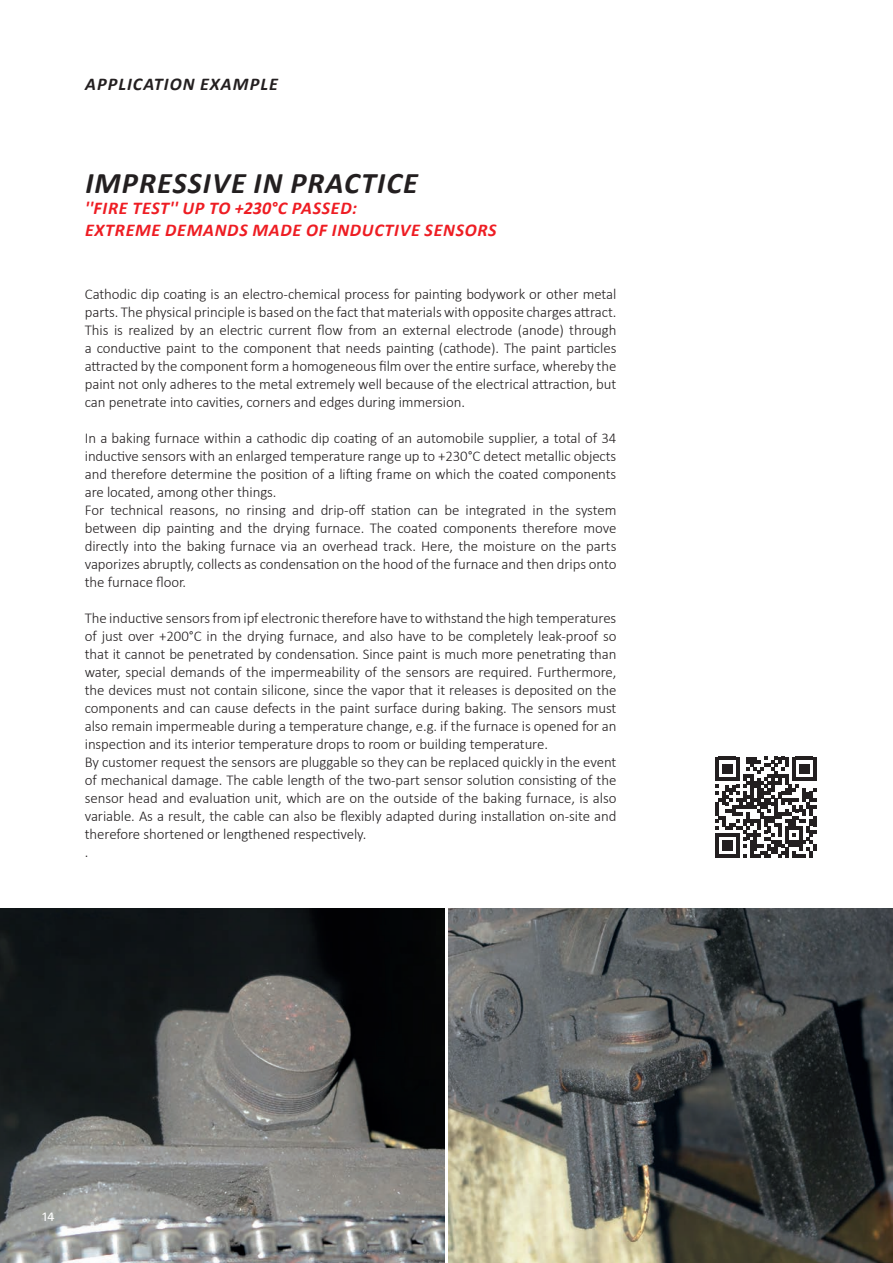
<style>
.page{position:relative;width:893px;height:1263px;background:#fff}
.page>*{position:absolute;margin:0;border:0;box-sizing:border-box;transform-origin:0 0}
.t1{font:italic 700 30px "Calibri";letter-spacing:.04em;color:#231f20}
.t2{font:italic 700 18px/21.6px "Calibri";letter-spacing:.04em;color:#ee1d23}
.t3{font:italic 700 18px "Calibri";letter-spacing:.06em;color:#231f20}
.t4{font:300 15px/18px "Calibri";letter-spacing:-.005em;color:#231f20}
.t5{font:13.5px "Calibri";color:#fff}
</style>
<div class="page">
<img style="left:0;top:909px;width:444px;height:354px">
<img style="left:449px;top:909px;width:444px;height:354px">
<svg style="left:715px;top:757px;width:101px;height:101px"></svg>
<p class="t3" style="left:85px;top:71px;width:194px">APPLICATION EXAMPLE</p>
<h1 class="t1" style="left:85px;top:161px;width:334px">IMPRESSIVE IN PRACTICE</h1>
<p class="t2" style="left:85px;top:197px;width:413px">''FIRE TEST'' UP TO +230°C PASSED:<br>EXTREME DEMANDS MADE OF INDUCTIVE SENSORS</p>
<p class="t4" style="left:85px;top:285px;width:533px;text-align:justify">Cathodic dip coating is an electro-chemical process for painting bodywork or other metal parts. The physical principle is based on the fact that materials with opposite charges attract.<br>This is realized by an electric current flow from an external electrode (anode) through a conductive paint to the component that needs painting (cathode). The paint particles attracted by the component form a homogeneous film over the entire surface, whereby the paint not only adheres to the metal extremely well because of the electrical attraction, but can penetrate into cavities, corners and edges during immersion.</p>
<p class="t4" style="left:85px;top:429px;width:533px">In a baking furnace within a cathodic dip coating of an automobile supplier, a total of 34 inductive sensors with an enlarged temperature range up to +230°C detect metallic objects and therefore determine the position of a lifting frame on which the coated components are located, among other things.<br>For technical reasons, no rinsing and drip-off station can be integrated in the system between dip painting and the drying furnace. The coated components therefore move directly into the baking furnace via an overhead track. Here, the moisture on the parts vaporizes abruptly, collects as condensation on the hood of the furnace and then drips onto the furnace floor.</p>
<p class="t4" style="left:85px;top:609px;width:533px">The inductive sensors from ipf electronic therefore have to withstand the high temperatures of just over +200°C in the drying furnace, and also have to be completely leak-proof so that it cannot be penetrated by condensation. Since paint is much more penetrating than water, special demands of the impermeability of the sensors are required. Furthermore, the devices must not contain silicone, since the vapor that it releases is deposited on the components and can cause defects in the paint surface during baking. The sensors must also remain impermeable during a temperature change, e.g. if the furnace is opened for an inspection and its interior temperature drops to room or building temperature.<br>By customer request the sensors are pluggable so they can be replaced quickly in the event of mechanical damage. The cable length of the two-part sensor solution consisting of the sensor head and evaluation unit, which are on the outside of the baking furnace, is also variable. As a result, the cable can also be flexibly adapted during installation on-site and therefore shortened or lengthened respectively.<br>.</p>
<p class="t5" style="left:43px;top:1207px;width:13px">14</p>
</div>
